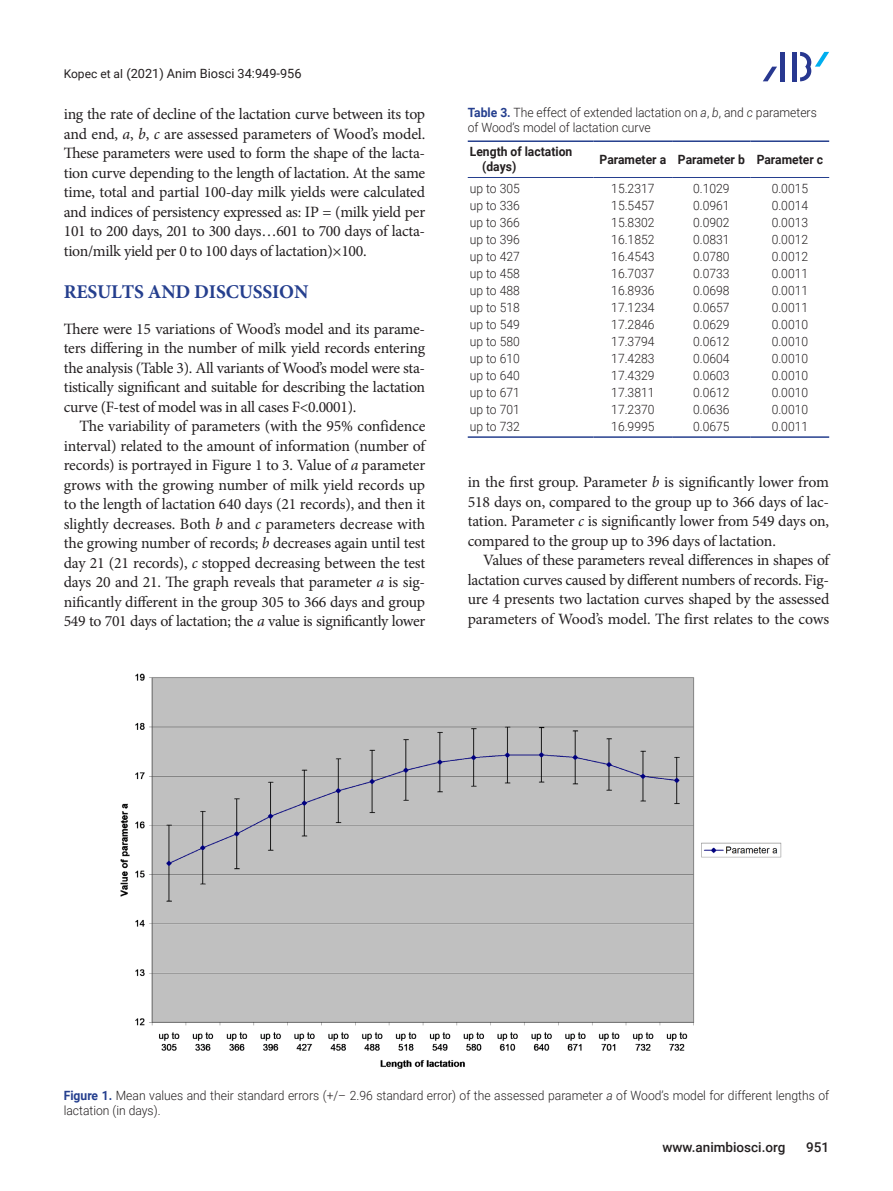
<style>
.page{position:relative;width:893px;height:1191px;background:#fff}
.page>*{position:absolute;margin:0;border:0;box-sizing:border-box;transform-origin:0 0}
.대제목{font:700 19.5px "Minion Pro";letter-spacing:-.01em;color:#253f8e}
.본문{font:15.75px/19.5px "Minion Pro";letter-spacing:-.02em;color:#231f20;text-align:justify}
.t1{font:500 13.5px "Roboto";color:#231f20}
.표본문{font:300 12.75px "Roboto";color:#231f20;scale:.95 1}
.표_그림__제목{font:300 12.75px/15px "Roboto";color:#231f20;scale:.95 1}
.표_항목{font:700 12.75px/15px "Roboto";color:#231f20;scale:.95 1}
.t2{font:12.75px "Roboto";color:#231f20}
.s1{font-size:12px}
.s2{font-style:italic}
.s3{font-weight:700;color:#253f8e}
</style>
<div class="page">
<div style="left:792px;top:52px;width:5px;height:29px;background:#283890"></div>
<hr style="left:781px;top:52px;width:4px;height:29px;background:#283890">
<svg style="left:763px;top:67px;width:14px;height:14px"></svg>
<svg style="left:800px;top:52px;width:29px;height:29px"></svg>
<hr style="left:468px;top:140px;width:126px;height:2px;background:#253f8e">
<hr style="left:594px;top:140px;width:78px;height:2px;background:#253f8e">
<hr style="left:672px;top:140px;width:79px;height:2px;background:#253f8e">
<hr style="left:751px;top:140px;width:78px;height:2px;background:#253f8e">
<hr style="left:468px;top:177px;width:126px;height:1px;background:#253f8e">
<hr style="left:594px;top:177px;width:78px;height:1px;background:#253f8e">
<hr style="left:672px;top:177px;width:79px;height:1px;background:#253f8e">
<hr style="left:751px;top:177px;width:78px;height:1px;background:#253f8e">
<hr style="left:468px;top:436px;width:126px;height:2px;background:#253f8e">
<hr style="left:594px;top:436px;width:78px;height:2px;background:#253f8e">
<hr style="left:672px;top:436px;width:79px;height:2px;background:#253f8e">
<hr style="left:751px;top:436px;width:78px;height:2px;background:#253f8e">
<img style="left:120px;top:673px;width:662px;height:396px">
<p class="t2" style="left:64px;top:65px;width:239px"><span class="s1">Kopec et al</span> (2021) Anim Biosci 34:949-956</p>
<p class="본문" style="left:64px;top:105px;width:363px">ing the rate of decline of the lactation curve between its top and end, <span class="s2">a</span>, <span class="s2">b</span>, <span class="s2">c</span> are assessed parameters of Wood’s model.<br>These parameters were used to form the shape of the lacta&shy;tion curve depending to the length of lactation. At the same time, total and partial 100-day milk yields were calculated and indices of persistency expressed as: IP = (milk yield per 101 to 200 days, 201 to 300 days…601 to 700 days of lacta&shy;tion/milk yield per 0 to 100 days of lactation)×100.</p>
<p class="대제목" style="left:64px;top:278px;width:246px">RESULTS AND DISCUSSION</p>
<p class="본문" style="left:64px;top:319px;width:363px">There were 15 variations of Wood’s model and its parame&shy;ters differing in the number of milk yield records entering the analysis (Table 3). All variants of Wood’s model were sta&shy;tistically significant and suitable for describing the lactation curve (F-test of model was in all cases F&lt;0.0001).</p>
<p class="본문" style="left:64px;top:417px;width:363px;text-indent:16px">The variability of parameters (with the 95% confidence interval) related to the amount of information (number of records) is portrayed in Figure 1 to 3. Value of <span class="s2">a</span> parameter grows with the growing number of milk yield records up to the length of lactation 640 days (21 records), and then it slightly decreases. Both <span class="s2">b</span> and <span class="s2">c</span> parameters decrease with the growing number of records; <span class="s2">b</span> decreases again until test day 21 (21 records), <span class="s2">c</span> stopped decreasing between the test days 20 and 21. The graph reveals that parameter <span class="s2">a</span> is sig&shy;nificantly different in the group 305 to 366 days and group 549 to 701 days of lactation; the <span class="s2">a</span> value is significantly lower</p>
<p class="표_그림__제목" style="left:468px;top:105px;width:369px"><span class="s3">Table 3.</span> The effect of extended lactation on <span class="s2">a</span>, <span class="s2">b</span>, and <span class="s2">c</span> parameters of Wood’s model of lactation curve</p>
<p class="표_항목" style="left:482px;top:144px;width:96px;text-indent:-12px">Length of lactation (days)</p>
<p class="표_항목" style="left:600px;top:151px;width:72px">Parameter a</p>
<p class="표_항목" style="left:678px;top:151px;width:72px">Parameter b</p>
<p class="표_항목" style="left:757px;top:151px;width:71px">Parameter c</p>
<p class="표본문" style="left:470px;top:179px;width:54px">up to 305</p>
<p class="표본문" style="left:611px;top:179px;width:47px">15.2317</p>
<p class="표본문" style="left:693px;top:179px;width:40px">0.1029</p>
<p class="표본문" style="left:772px;top:179px;width:40px">0.0015</p>
<p class="표본문" style="left:470px;top:196px;width:54px">up to 336</p>
<p class="표본문" style="left:611px;top:196px;width:47px">15.5457</p>
<p class="표본문" style="left:693px;top:196px;width:40px">0.0961</p>
<p class="표본문" style="left:772px;top:196px;width:40px">0.0014</p>
<p class="표본문" style="left:470px;top:213px;width:54px">up to 366</p>
<p class="표본문" style="left:611px;top:213px;width:47px">15.8302</p>
<p class="표본문" style="left:693px;top:213px;width:40px">0.0902</p>
<p class="표본문" style="left:772px;top:213px;width:40px">0.0013</p>
<p class="표본문" style="left:470px;top:230px;width:54px">up to 396</p>
<p class="표본문" style="left:611px;top:230px;width:47px">16.1852</p>
<p class="표본문" style="left:693px;top:230px;width:40px">0.0831</p>
<p class="표본문" style="left:772px;top:230px;width:40px">0.0012</p>
<p class="표본문" style="left:470px;top:247px;width:54px">up to 427</p>
<p class="표본문" style="left:611px;top:247px;width:47px">16.4543</p>
<p class="표본문" style="left:693px;top:247px;width:40px">0.0780</p>
<p class="표본문" style="left:772px;top:247px;width:40px">0.0012</p>
<p class="표본문" style="left:470px;top:264px;width:54px">up to 458</p>
<p class="표본문" style="left:611px;top:264px;width:47px">16.7037</p>
<p class="표본문" style="left:693px;top:264px;width:40px">0.0733</p>
<p class="표본문" style="left:772px;top:264px;width:40px">0.0011</p>
<p class="표본문" style="left:470px;top:281px;width:54px">up to 488</p>
<p class="표본문" style="left:611px;top:281px;width:47px">16.8936</p>
<p class="표본문" style="left:693px;top:281px;width:40px">0.0698</p>
<p class="표본문" style="left:772px;top:281px;width:40px">0.0011</p>
<p class="표본문" style="left:470px;top:298px;width:54px">up to 518</p>
<p class="표본문" style="left:611px;top:298px;width:47px">17.1234</p>
<p class="표본문" style="left:693px;top:298px;width:40px">0.0657</p>
<p class="표본문" style="left:772px;top:298px;width:40px">0.0011</p>
<p class="표본문" style="left:470px;top:315px;width:54px">up to 549</p>
<p class="표본문" style="left:611px;top:315px;width:47px">17.2846</p>
<p class="표본문" style="left:693px;top:315px;width:40px">0.0629</p>
<p class="표본문" style="left:772px;top:315px;width:40px">0.0010</p>
<p class="표본문" style="left:470px;top:332px;width:54px">up to 580</p>
<p class="표본문" style="left:611px;top:332px;width:47px">17.3794</p>
<p class="표본문" style="left:693px;top:332px;width:40px">0.0612</p>
<p class="표본문" style="left:772px;top:332px;width:40px">0.0010</p>
<p class="표본문" style="left:470px;top:349px;width:54px">up to 610</p>
<p class="표본문" style="left:611px;top:349px;width:47px">17.4283</p>
<p class="표본문" style="left:693px;top:349px;width:40px">0.0604</p>
<p class="표본문" style="left:772px;top:349px;width:40px">0.0010</p>
<p class="표본문" style="left:470px;top:366px;width:54px">up to 640</p>
<p class="표본문" style="left:611px;top:366px;width:47px">17.4329</p>
<p class="표본문" style="left:693px;top:366px;width:40px">0.0603</p>
<p class="표본문" style="left:772px;top:366px;width:40px">0.0010</p>
<p class="표본문" style="left:470px;top:383px;width:54px">up to 671</p>
<p class="표본문" style="left:611px;top:383px;width:47px">17.3811</p>
<p class="표본문" style="left:693px;top:383px;width:40px">0.0612</p>
<p class="표본문" style="left:772px;top:383px;width:40px">0.0010</p>
<p class="표본문" style="left:470px;top:400px;width:54px">up to 701</p>
<p class="표본문" style="left:611px;top:400px;width:47px">17.2370</p>
<p class="표본문" style="left:693px;top:400px;width:40px">0.0636</p>
<p class="표본문" style="left:772px;top:400px;width:40px">0.0010</p>
<p class="표본문" style="left:470px;top:417px;width:54px">up to 732</p>
<p class="표본문" style="left:611px;top:417px;width:47px">16.9995</p>
<p class="표본문" style="left:693px;top:417px;width:40px">0.0675</p>
<p class="표본문" style="left:772px;top:417px;width:40px">0.0011</p>
<p class="본문" style="left:468px;top:472px;width:363px">in the first group. Parameter <span class="s2">b</span> is significantly lower from 518 days on, compared to the group up to 366 days of lac&shy;tation. Parameter <span class="s2">c</span> is significantly lower from 549 days on, compared to the group up to 396 days of lactation.</p>
<p class="본문" style="left:468px;top:550px;width:363px;text-indent:15px">Values of these parameters reveal differences in shapes of lactation curves caused by different numbers of records. Fig&shy;ure 4 presents two lactation curves shaped by the assessed parameters of Wood’s model. The first relates to the cows</p>
<p class="표_그림__제목" style="left:64px;top:1087px;width:807px"><span class="s3">Figure 1.</span> Mean values and their standard errors (+/– 2.96 standard error) of the assessed parameter <span class="s2">a</span> of Wood’s model for different lengths of lactation (in days).</p>
<p class="t1" style="left:662px;top:1137px;width:125px">www.animbiosci.org</p>
<p class="t1" style="left:806px;top:1137px;width:25px">951</p>
</div>
